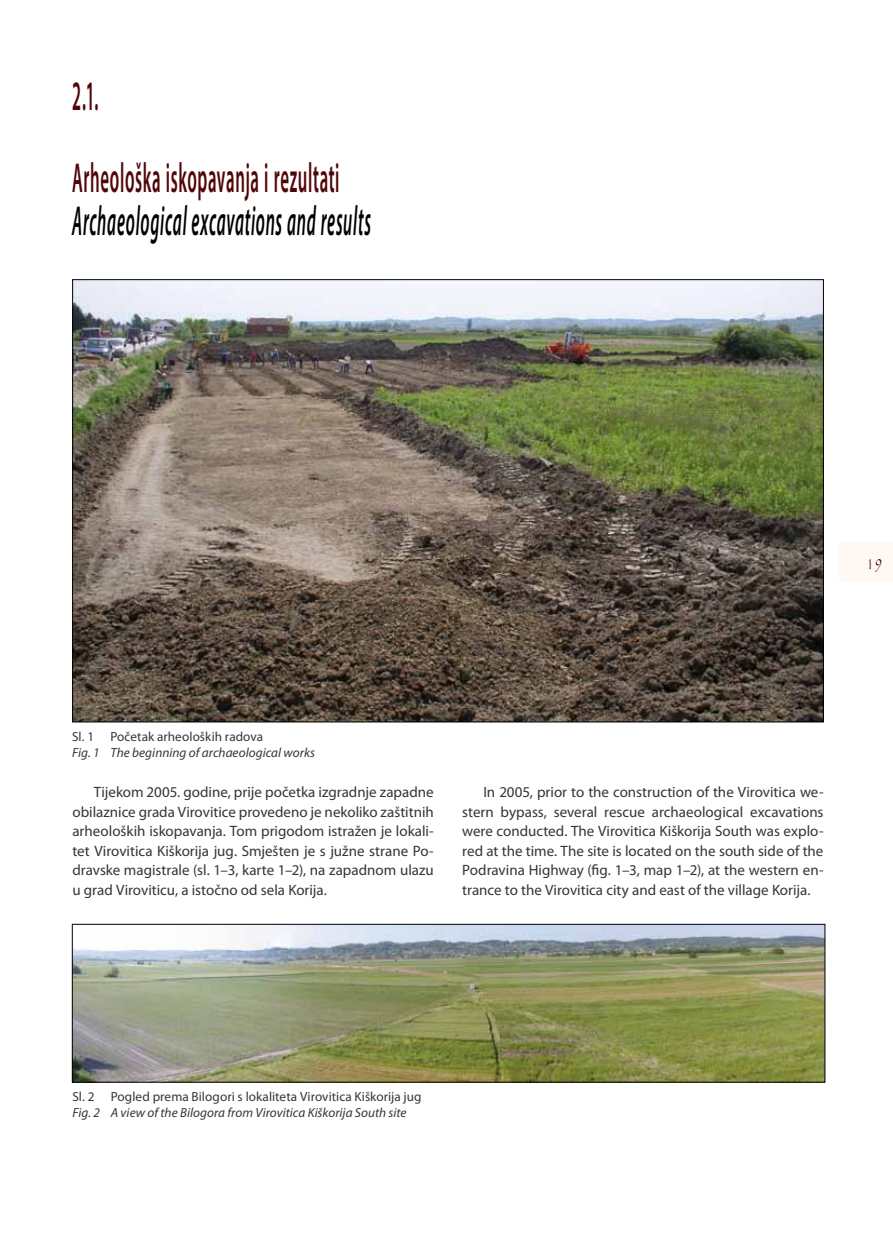
<style>
.page{position:relative;width:893px;height:1234px;background:#fff}
.page>*{position:absolute;margin:0;border:0;box-sizing:border-box;transform-origin:0 0}
.t1{font:600 42px/82.5px "Myriad Pro";letter-spacing:.04em;color:#500506;scale:.4 1}
.t2{font:italic 600 42px "Myriad Pro";letter-spacing:.04em;color:#000;scale:.4 1}
.t3{font:18px "Papyrus";color:#500506;scale:.8 1}
.t4{font:15px/19.5px "Myriad Pro";color:#373437;text-align:justify}
.t5{font:italic 13.2px "Myriad Pro";color:#373437}
.t6{font:13.2px "Myriad Pro";letter-spacing:.005em;color:#373437}
</style>
<div class="page">
<div style="left:839px;top:541px;width:54px;height:40px;background:#fef9f4"></div>
<img style="left:74px;top:281px;width:748px;height:439px">
<img style="left:74px;top:925px;width:749px;height:155px">
<div style="left:72px;top:923px;width:753px;height:159px;border:1px solid #000"></div>
<h1 class="t1" style="left:72px;top:53px;width:670px">2.1.<br>Arheološka iskopavanja i rezultati</h1>
<h1 class="t2" style="left:72px;top:194px;width:748px">Archaeological excavations and results</h1>
<p class="t3" style="left:866px;top:552px;width:22px">19</p>
<p class="t6" style="left:72px;top:728px;width:193px">Sl. 1 Početak arheoloških radova</p>
<p class="t5" style="left:72px;top:744px;width:245px">Fig. 1 The beginning of archaeological works</p>
<p class="t4" style="left:72px;top:781px;width:363px;text-indent:21px">Tijekom 2005. godine, prije početka izgradnje zapadne obilaznice grada Virovitice provedeno je nekoliko zaštitnih arheoloških iskopavanja. Tom prigodom istražen je lokali&shy;tet Virovitica Kiškorija jug. Smješten je s južne strane Po&shy;dravske magistrale (sl. 1–3, karte 1–2), na zapadnom ulazu u grad Viroviticu, a istočno od sela Korija.</p>
<p class="t4" style="left:462px;top:781px;width:363px;text-indent:21px">In 2005, prior to the construction of the Virovitica we&shy;stern bypass, several rescue archaeological excavations were conducted. The Virovitica Kiškorija South was explo&shy;red at the time. The site is located on the south side of the Podravina Highway (fig. 1–3, map 1–2), at the western en&shy;trance to the Virovitica city and east of the village Korija.</p>
<p class="t6" style="left:72px;top:1088px;width:351px">Sl. 2 Pogled prema Bilogori s lokaliteta Virovitica Kiškorija jug</p>
<p class="t5" style="left:72px;top:1103px;width:335px">Fig. 2 A view of the Bilogora from Virovitica Kiškorija South site</p>
</div>
